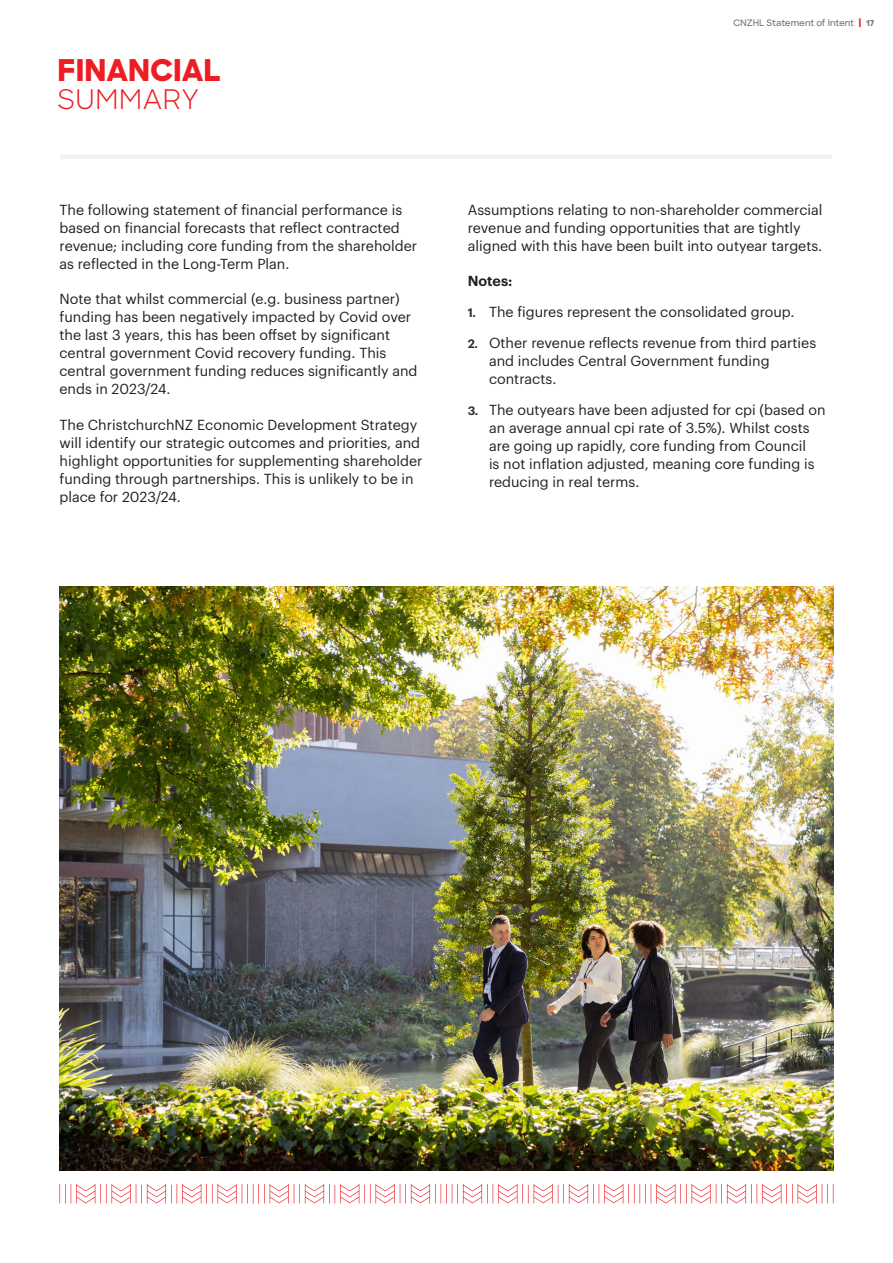
<style>
.page{position:relative;width:893px;height:1263px;background:#fff}
.page>*{position:absolute;margin:0;border:0;box-sizing:border-box;transform-origin:0 0}
.t1{font:800 30px "Sharp Sans";color:#ee1d23}
.t2{font:27px "Sharp Sans";color:#ee1d23}
.t3{font:14.25px/18px "Graphik";color:#231f20}
.t4{font:600 14.25px "Graphik";color:#231f20}
.t5{font:600 9px "Sharp Sans";letter-spacing:-.005em;color:#827c7c}
.s1{font-weight:800;color:#ee1d23}
.s2{font-weight:800;font-size:8.25px}
.s3{font-weight:600;font-size:12px;color:#322f30}
</style>
<div class="page">
<div style="left:60px;top:154px;width:772px;height:5px;background:#edf3f1"></div>
<img style="left:60px;top:586px;width:773px;height:584px">
<svg style="left:59px;top:1185px;width:774px;height:18px"></svg>
<p class="t1" style="left:58px;top:48px;width:165px">FINANCIAL</p>
<p class="t2" style="left:58px;top:80px;width:143px">SUMMARY</p>
<p class="t3" style="left:60px;top:200px;width:359px">The following statement of financial performance is based on financial forecasts that reflect contracted revenue; including core funding from the shareholder as reflected in the Long-Term Plan.</p>
<p class="t3" style="left:60px;top:289px;width:360px">Note that whilst commercial (e.g. business partner) funding has been negatively impacted by Covid over the last 3 years, this has been offset by significant central government Covid recovery funding. This central government funding reduces significantly and ends in 2023/24.</p>
<p class="t3" style="left:60px;top:414px;width:365px">The ChristchurchNZ Economic Development Strategy will identify our strategic outcomes and priorities, and highlight opportunities for supplementing shareholder funding through partnerships. This is unlikely to be in place for 2023/24.</p>
<p class="t5" style="left:733px;top:16px;width:143px">CNZHL Statement of Intent <span class="s1">|</span> <span class="s2">17</span></p>
<p class="t3" style="left:468px;top:200px;width:356px">Assumptions relating to non-shareholder commercial revenue and funding opportunities that are tightly aligned with this have been built into outyear targets.</p>
<p class="t4" style="left:468px;top:270px;width:46px">Notes:</p>
<p class="t3" style="left:468px;top:302px;width:328px"><span class="s3">1.</span> The figures represent the consolidated group.</p>
<p class="t3" style="left:489px;top:333px;width:329px;text-indent:-21px"><span class="s3">2.</span> Other revenue reflects revenue from third parties and includes Central Government funding contracts.</p>
<p class="t3" style="left:489px;top:399px;width:338px;text-indent:-21px"><span class="s3">3.</span> The outyears have been adjusted for cpi (based on an average annual cpi rate of 3.5%). Whilst costs are going up rapidly, core funding from Council<br>is not inflation adjusted, meaning core funding is reducing in real terms.</p>
</div>
